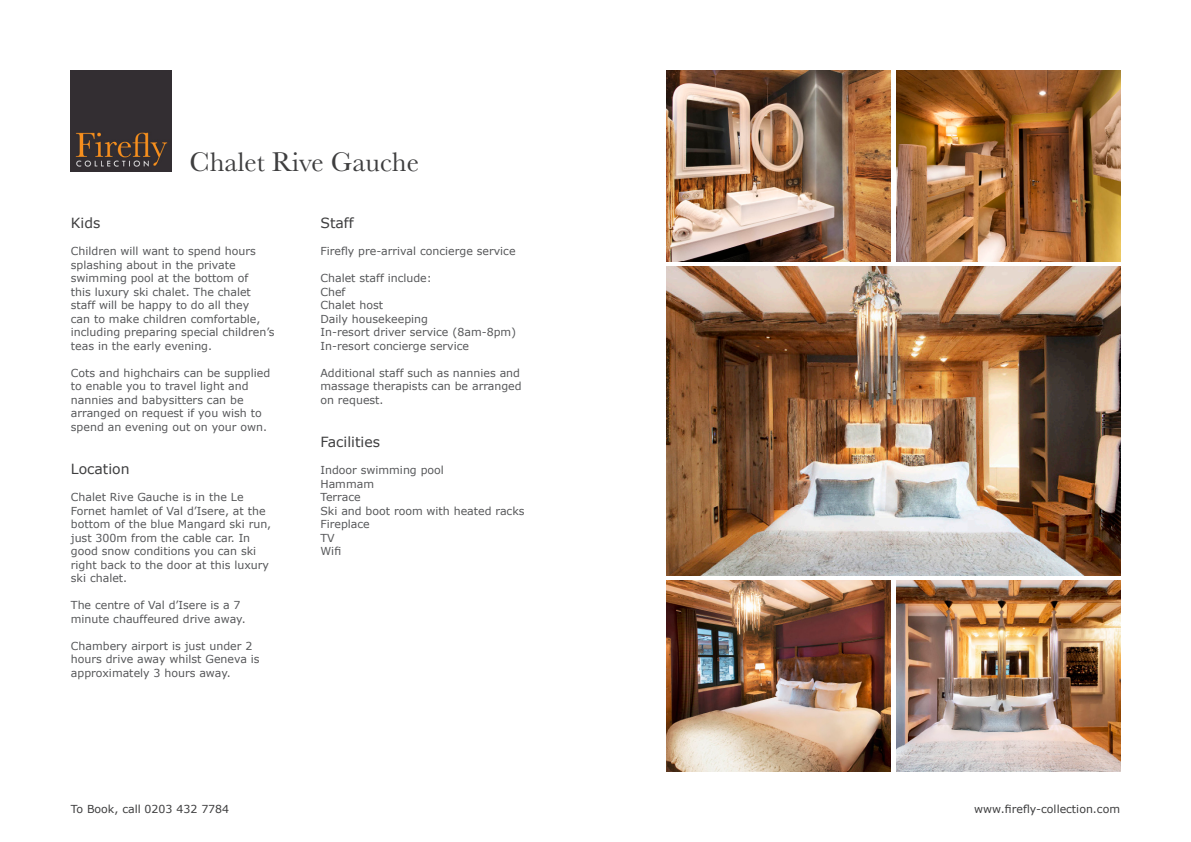
<style>
.page{position:relative;width:1191px;height:842px;background:#fff}
.page>*{position:absolute;margin:0;border:0;box-sizing:border-box;transform-origin:0 0}
.t1{font:28px "Baskerville";color:#3e3e3f}
.t2{font:14px "Verdana";color:#3e3e3f}
.t3{font:11px/13.5px "Verdana";color:#57585a}
.t4{font:11px "Verdana";color:#3e3e3f}
</style>
<div class="page">
<img style="left:71px;top:71px;width:101px;height:101px">
<img style="left:666px;top:267px;width:454px;height:308px">
<img style="left:896px;top:581px;width:224px;height:190px">
<img style="left:666px;top:581px;width:224px;height:190px">
<img style="left:666px;top:71px;width:224px;height:190px">
<img style="left:896px;top:71px;width:224px;height:190px">
<p class="t1" style="left:190px;top:145px;width:231px">Chalet Rive Gauche</p>
<p class="t2" style="left:71px;top:213px;width:31px">Kids</p>
<p class="t3" style="left:71px;top:244px;width:205px">Children will want to spend hours splashing about in the private swimming pool at the bottom of<br>this luxury ski chalet. The chalet staff will be happy to do all they<br>can to make children comfortable, including preparing special children’s teas in the early evening.</p>
<p class="t3" style="left:71px;top:366px;width:201px">Cots and highchairs can be supplied to enable you to travel light and nannies and babysitters can be arranged on request if you wish to spend an evening out on your own.</p>
<p class="t2" style="left:71px;top:460px;width:60px">Location</p>
<p class="t3" style="left:71px;top:490px;width:202px">Chalet Rive Gauche is in the Le<br>Fornet hamlet of Val d’Isere, at the bottom of the blue Mangard ski run, just 300m from the cable car. In good snow conditions you can ski right back to the door at this luxury ski chalet.</p>
<p class="t3" style="left:71px;top:598px;width:176px">The centre of Val d’Isere is a 7 minute chauffeured drive away.</p>
<p class="t3" style="left:71px;top:639px;width:190px">Chambery airport is just under 2 hours drive away whilst Geneva is approximately 3 hours away.</p>
<p class="t2" style="left:320px;top:213px;width:35px">Staff</p>
<p class="t3" style="left:320px;top:244px;width:197px">Firefly pre-arrival concierge service</p>
<p class="t3" style="left:320px;top:271px;width:113px">Chalet staff include:</p>
<p class="t3" style="left:320px;top:285px;width:27px">Chef</p>
<p class="t3" style="left:320px;top:298px;width:64px">Chalet host</p>
<p class="t3" style="left:320px;top:312px;width:109px">Daily housekeeping</p>
<p class="t3" style="left:320px;top:325px;width:197px">In-resort driver service (8am-8pm)</p>
<p class="t3" style="left:320px;top:339px;width:150px">In-resort concierge service</p>
<p class="t3" style="left:320px;top:366px;width:203px">Additional staff such as nannies and massage therapists can be arranged on request.</p>
<p class="t2" style="left:320px;top:433px;width:61px">Facilities</p>
<p class="t3" style="left:320px;top:463px;width:125px">Indoor swimming pool</p>
<p class="t3" style="left:320px;top:477px;width:55px">Hammam</p>
<p class="t3" style="left:320px;top:490px;width:42px">Terrace</p>
<p class="t3" style="left:320px;top:504px;width:206px">Ski and boot room with heated racks</p>
<p class="t3" style="left:320px;top:517px;width:51px">Fireplace</p>
<p class="t3" style="left:320px;top:531px;width:16px">TV</p>
<p class="t3" style="left:320px;top:544px;width:22px">Wifi</p>
<p class="t4" style="left:71px;top:801px;width:160px">To Book, call 0203 432 7784</p>
<p class="t4" style="left:974px;top:801px;width:147px">www.firefly-collection.com</p>
</div>
